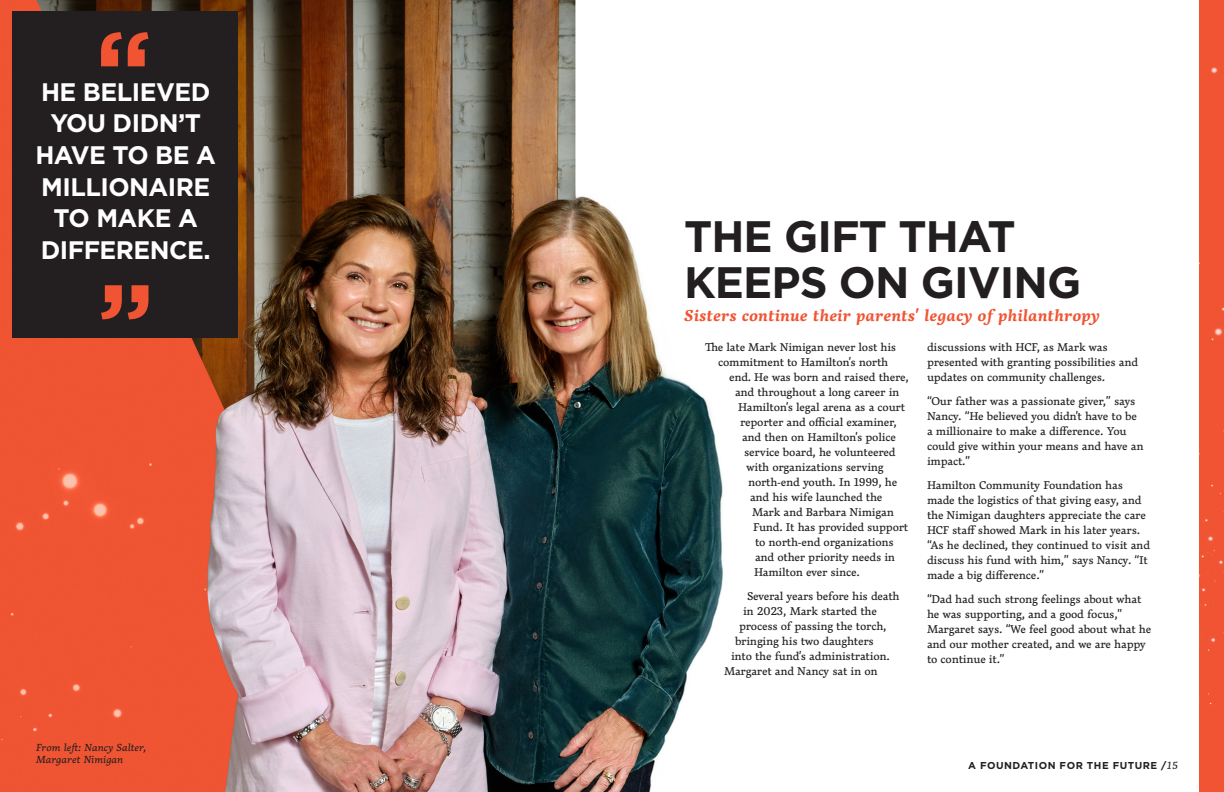
<style>
.page{position:relative;width:1224px;height:792px;background:#fff}
.page>*{position:absolute;margin:0;border:0;box-sizing:border-box;transform-origin:0 0}
.Body_Copy{font:700 44px/46px "Gotham";letter-spacing:-.02em;color:#231f20}
.BCOPY{font:700 25.3px/31.7px "Gotham";letter-spacing:-.02em;color:#fff;text-align:center}
.t1{font:italic 700 15.5px "Dederon";color:#f05433}
.BCOPY-2{font:11px/15px "Dederon";letter-spacing:-.02em;color:#231f20}
.Names{font:italic 10px/12px "Dederon";color:#231f20}
.t2{font:700 10px "Gotham";letter-spacing:.05em;color:#231f20}
.s1{font-family:"Dederon";font-weight:400;font-style:italic}
</style>
<div class="page">
<img style="left:0;top:0;width:723px;height:792px">
<div style="left:1200px;top:0;width:24px;height:792px;background:#f05433"></div>
<div style="left:12px;top:11px;width:226px;height:327px;background:#231f20"></div>
<svg style="left:101px;top:32px;width:47px;height:34px"></svg>
<svg style="left:101px;top:285px;width:47px;height:34px"></svg>
<p class="BCOPY" style="left:35px;top:75px;width:182px">HE BELIEVED<br>YOU DIDN’T<br>HAVE TO BE A<br>MILLIONAIRE<br>TO MAKE A<br>DIFFERENCE.</p>
<p class="Names" style="left:36px;top:741px;width:112px">From left: Nancy Salter,<br>Margaret Nimigan</p>
<p class="Body_Copy" style="left:684px;top:212px;width:399px">THE GIFT THAT<br>KEEPS ON GIVING</p>
<p class="t1" style="left:684px;top:304px;width:417px">Sisters continue their parents’ legacy of philanthropy</p>
<p class="BCOPY-2" style="left:705px;top:340px;width:193px">The late Mark Nimigan never lost his</p>
<p class="BCOPY-2" style="left:718px;top:355px;width:172px">commitment to Hamilton’s north</p>
<p class="BCOPY-2" style="left:729px;top:370px;width:182px">end. He was born and raised there,</p>
<p class="BCOPY-2" style="left:735px;top:385px;width:166px">and throughout a long career in</p>
<p class="BCOPY-2" style="left:738px;top:400px;width:169px">Hamilton’s legal arena as a court</p>
<p class="BCOPY-2" style="left:740px;top:415px;width:159px">reporter and official examiner,</p>
<p class="BCOPY-2" style="left:742px;top:430px;width:155px">and then on Hamilton’s police</p>
<p class="BCOPY-2" style="left:744px;top:445px;width:153px">service board, he volunteered</p>
<p class="BCOPY-2" style="left:746px;top:460px;width:139px">with organizations serving</p>
<p class="BCOPY-2" style="left:748px;top:475px;width:151px">north-end youth. In 1999, he</p>
<p class="BCOPY-2" style="left:750px;top:490px;width:134px">and his wife launched the</p>
<p class="BCOPY-2" style="left:752px;top:505px;width:143px">Mark and Barbara Nimigan</p>
<p class="BCOPY-2" style="left:753px;top:520px;width:157px">Fund. It has provided support</p>
<p class="BCOPY-2" style="left:755px;top:535px;width:140px">to north-end organizations</p>
<p class="BCOPY-2" style="left:755px;top:550px;width:142px">and other priority needs in</p>
<p class="BCOPY-2" style="left:754px;top:565px;width:108px">Hamilton ever since.</p>
<p class="BCOPY-2" style="left:747px;top:589px;width:154px">Several years before his death</p>
<p class="BCOPY-2" style="left:743px;top:604px;width:135px">in 2023, Mark started the</p>
<p class="BCOPY-2" style="left:739px;top:619px;width:149px">process of passing the torch,</p>
<p class="BCOPY-2" style="left:735px;top:634px;width:140px">bringing his two daughters</p>
<p class="BCOPY-2" style="left:731px;top:649px;width:160px">into the fund’s administration.</p>
<p class="BCOPY-2" style="left:724px;top:664px;width:155px">Margaret and Nancy sat in on</p>
<p class="BCOPY-2" style="left:927px;top:340px;width:213px">discussions with HCF, as Mark was presented with granting possibilities and updates on community challenges.</p>
<p class="BCOPY-2" style="left:927px;top:394px;width:218px">“Our father was a passionate giver,” says Nancy. “He believed you didn’t have to be a millionaire to make a difference. You could give within your means and have an impact.”</p>
<p class="BCOPY-2" style="left:927px;top:478px;width:225px">Hamilton Community Foundation has made the logistics of that giving easy, and the Nimigan daughters appreciate the care HCF staff showed Mark in his later years. “As he declined, they continued to visit and discuss his fund with him,” says Nancy. “It made a big difference.”</p>
<p class="BCOPY-2" style="left:927px;top:592px;width:226px">“Dad had such strong feelings about what he was supporting, and a good focus,” Margaret says. “We feel good about what he and our mother created, and we are happy to continue it.”</p>
<p class="t2" style="left:968px;top:759px;width:211px">A FOUNDATION FOR THE FUTURE /<span class="s1">15</span></p>
</div>
